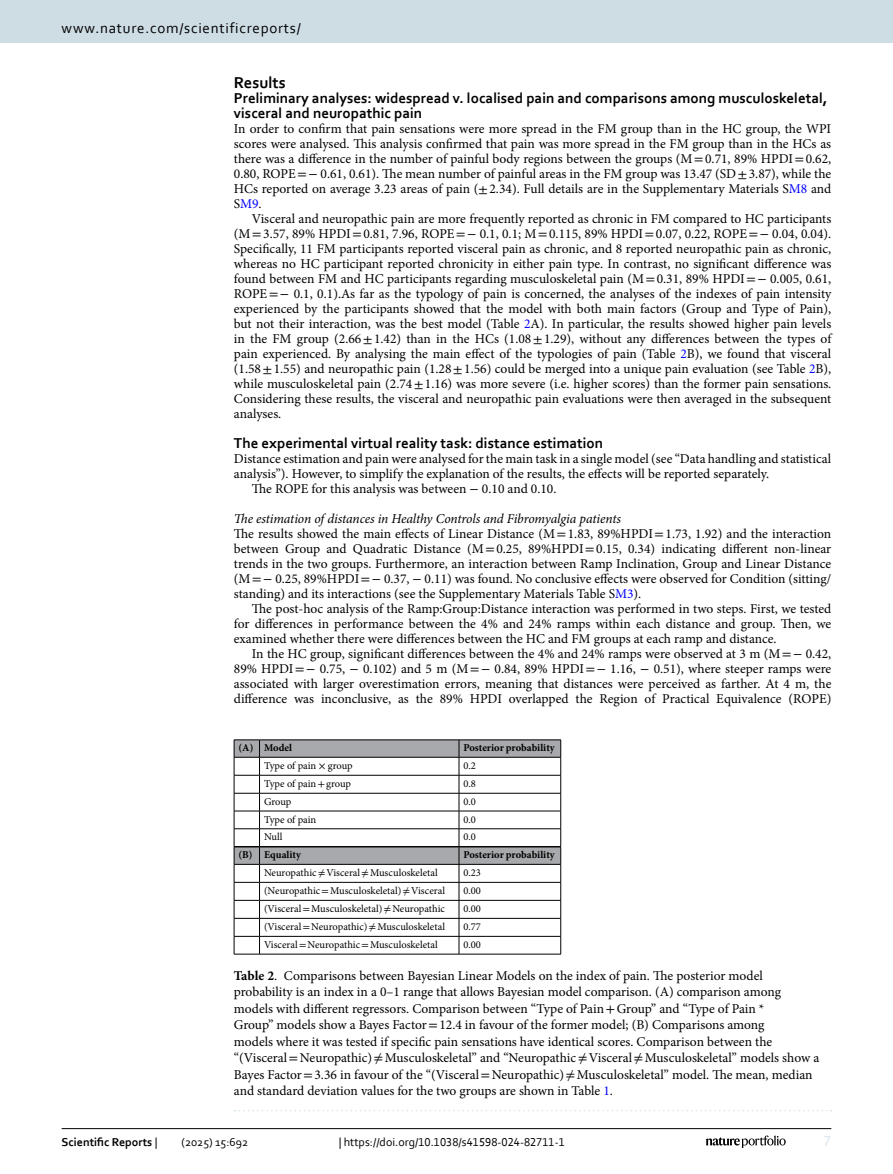
<style>
.page{position:relative;width:893px;height:1174px;background:#fff}
.page>*{position:absolute;margin:0;border:0;box-sizing:border-box;transform-origin:0 0}
.Head_1{font:700 16.5px "Corbel";color:#000}
.Head_2_After_1{font:700 15px/15px "Corbel";color:#000}
.Head_2{font:700 15px "Corbel";color:#000}
.t1{font:15px "Corbel";letter-spacing:.05em;color:#000}
.t2{font:15px "Corbel";color:#d9e4eb}
.Body_Text_Indent{font:13.5px/15px "Minion Pro";color:#000;text-align:justify}
.Body_Text{font:13.5px/15px "Minion Pro";color:#000;text-align:justify}
.Table_Caption{font:13.5px/16.5px "Minion Pro";color:#000}
.Head_3{font:italic 13.5px "Minion Pro";letter-spacing:-.01em;color:#000}
.t3{font:12px "Corbel";color:#000}
.t4{font:700 12px "Corbel";color:#000}
.Table_Body{font:10.5px "Minion Pro";color:#000}
.Table_Head{font:700 10.5px "Minion Pro";letter-spacing:-.005em;color:#000}
.s1{font-family:"STIX"}
.s2{color:#00f}
.s3{font-weight:700}
.s4{font-weight:400}
</style>
<div class="page">
<svg style="left:234px;top:739px;width:327px;height:216px"></svg>
<hr style="left:459px;top:954px;width:102px;height:1px;background:#000">
<svg style="left:235px;top:1110px;width:597px;height:1px"></svg>
<hr style="left:62px;top:1128px;width:769px;height:1px;background:#000">
<svg style="left:706px;top:1135px;width:80px;height:12px"></svg>
<div style="left:0;top:0;width:893px;height:43px;background:#cedde4"></div>
<p class="t1" style="left:62px;top:18px;width:241px">www.nature.com/scientificreports/</p>
<p class="Head_1" style="left:234px;top:72px;width:53px">Results</p>
<p class="Head_2_After_1" style="left:234px;top:90px;width:595px">Preliminary analyses: widespread v. localised pain and comparisons among musculoskeletal, visceral and neuropathic pain</p>
<p class="Body_Text" style="left:234px;top:121px;width:599px">In order to confirm that pain sensations were more spread in the FM group than in the HC group, the WPI scores were analysed. This analysis confirmed that pain was more spread in the FM group than in the HCs as there was a difference in the number of painful body regions between the groups (M<span class="s1">=</span>0.71, 89% HPDI<span class="s1">=</span>0.62, 0.80, ROPE<span class="s1">=−</span> 0.61, 0.61). The mean number of painful areas in the FM group was 13.47 (SD<span class="s1">±</span>3.87), while the HCs reported on average 3.23 areas of pain (<span class="s1">±</span>2.34). Full details are in the Supplementary Materials S<span class="s2">M8</span> and S<span class="s2">M9</span>.</p>
<p class="Body_Text_Indent" style="left:234px;top:211px;width:599px;text-indent:18px">Visceral and neuropathic pain are more frequently reported as chronic in FM compared to HC participants (M<span class="s1">=</span>3.57, 89% HPDI<span class="s1">=</span>0.81, 7.96, ROPE<span class="s1">=−</span> 0.1, 0.1; M<span class="s1">=</span>0.115, 89% HPDI<span class="s1">=</span>0.07, 0.22, ROPE<span class="s1">=−</span> 0.04, 0.04).<br>Specifically, 11 FM participants reported visceral pain as chronic, and 8 reported neuropathic pain as chronic, whereas no HC participant reported chronicity in either pain type. In contrast, no significant difference was found between FM and HC participants regarding musculoskeletal pain (M<span class="s1">=</span>0.31, 89% HPDI<span class="s1">=−</span> 0.005, 0.61, ROPE<span class="s1">=−</span> 0.1, 0.1).As far as the typology of pain is concerned, the analyses of the indexes of pain intensity experienced by the participants showed that the model with both main factors (Group and Type of Pain), but not their interaction, was the best model (Table <span class="s2">2</span>A). In particular, the results showed higher pain levels in the FM group (2.66<span class="s1">±</span>1.42) than in the HCs (1.08<span class="s1">±</span>1.29), without any differences between the types of pain experienced. By analysing the main effect of the typologies of pain (Table <span class="s2">2</span>B), we found that visceral (1.58<span class="s1">±</span>1.55) and neuropathic pain (1.28<span class="s1">±</span>1.56) could be merged into a unique pain evaluation (see Table <span class="s2">2</span>B), while musculoskeletal pain (2.74<span class="s1">±</span>1.16) was more severe (i.e. higher scores) than the former pain sensations.<br>Considering these results, the visceral and neuropathic pain evaluations were then averaged in the subsequent analyses.</p>
<p class="Head_2" style="left:234px;top:434px;width:371px">The experimental virtual reality task: distance estimation</p>
<p class="Body_Text" style="left:234px;top:451px;width:599px">Distance estimation and pain were analysed for the main task in a single model (see “Data handling and statistical analysis”). However, to simplify the explanation of the results, the effects will be reported separately.</p>
<p class="Body_Text_Indent" style="left:252px;top:481px;width:306px">The ROPE for this analysis was between <span class="s1">−</span> 0.10 and 0.10.</p>
<p class="Head_3" style="left:234px;top:509px;width:389px">The estimation of distances in Healthy Controls and Fibromyalgia patients</p>
<p class="Body_Text" style="left:234px;top:526px;width:599px">The results showed the main effects of Linear Distance (M<span class="s1">=</span>1.83, 89%HPDI<span class="s1">=</span>1.73, 1.92) and the interaction between Group and Quadratic Distance (M<span class="s1">=</span>0.25, 89%HPDI<span class="s1">=</span>0.15, 0.34) indicating different non-linear trends in the two groups. Furthermore, an interaction between Ramp Inclination, Group and Linear Distance (M<span class="s1">=−</span> 0.25, 89%HPDI<span class="s1">=−</span> 0.37, <span class="s1">−</span> 0.11) was found. No conclusive effects were observed for Condition (sitting/ standing) and its interactions (see the Supplementary Materials Table S<span class="s2">M3</span>).</p>
<p class="Body_Text_Indent" style="left:234px;top:601px;width:599px;text-indent:18px">The post-hoc analysis of the Ramp:Group:Distance interaction was performed in two steps. First, we tested for differences in performance between the 4% and 24% ramps within each distance and group. Then, we examined whether there were differences between the HC and FM groups at each ramp and distance.</p>
<p class="Body_Text_Indent" style="left:234px;top:646px;width:599px;text-indent:18px">In the HC group, significant differences between the 4% and 24% ramps were observed at 3 m (M<span class="s1">=−</span> 0.42, 89% HPDI<span class="s1">=−</span> 0.75, <span class="s1">−</span> 0.102) and 5 m (M<span class="s1">=−</span> 0.84, 89% HPDI<span class="s1">=−</span> 1.16, <span class="s1">−</span> 0.51), where steeper ramps were associated with larger overestimation errors, meaning that distances were perceived as farther. At 4 m, the difference was inconclusive, as the 89% HPDI overlapped the Region of Practical Equivalence (ROPE)</p>
<p class="Table_Head" style="left:239px;top:740px;width:16px">(A)</p>
<p class="Table_Head" style="left:264px;top:740px;width:30px">Model</p>
<p class="Table_Head" style="left:463px;top:740px;width:93px">Posterior probability</p>
<p class="Table_Body" style="left:264px;top:758px;width:90px">Type of pain <span class="s1">×</span> group</p>
<p class="Table_Body" style="left:463px;top:758px;width:14px">0.2</p>
<p class="Table_Body" style="left:264px;top:776px;width:89px">Type of pain<span class="s1">+</span>group</p>
<p class="Table_Body" style="left:463px;top:776px;width:14px">0.8</p>
<p class="Table_Body" style="left:264px;top:794px;width:29px">Group</p>
<p class="Table_Body" style="left:463px;top:794px;width:14px">0.0</p>
<p class="Table_Body" style="left:264px;top:812px;width:54px">Type of pain</p>
<p class="Table_Body" style="left:463px;top:812px;width:14px">0.0</p>
<p class="Table_Body" style="left:264px;top:830px;width:20px">Null</p>
<p class="Table_Body" style="left:463px;top:830px;width:14px">0.0</p>
<p class="Table_Head" style="left:239px;top:847px;width:16px">(B)</p>
<p class="Table_Head" style="left:264px;top:847px;width:38px">Equality</p>
<p class="Table_Head" style="left:463px;top:847px;width:93px">Posterior probability</p>
<p class="Table_Body" style="left:264px;top:865px;width:175px">Neuropathic<span class="s1">≠</span>Visceral<span class="s1">≠</span>Musculoskeletal</p>
<p class="Table_Body" style="left:463px;top:865px;width:19px">0.23</p>
<p class="Table_Body" style="left:264px;top:883px;width:182px">(Neuropathic<span class="s1">=</span>Musculoskeletal)<span class="s1">≠</span>Visceral</p>
<p class="Table_Body" style="left:463px;top:883px;width:19px">0.00</p>
<p class="Table_Body" style="left:264px;top:901px;width:182px">(Visceral<span class="s1">=</span>Musculoskeletal)<span class="s1">≠</span>Neuropathic</p>
<p class="Table_Body" style="left:463px;top:901px;width:19px">0.00</p>
<p class="Table_Body" style="left:264px;top:919px;width:182px">(Visceral<span class="s1">=</span>Neuropathic)<span class="s1">≠</span>Musculoskeletal</p>
<p class="Table_Body" style="left:463px;top:919px;width:19px">0.77</p>
<p class="Table_Body" style="left:264px;top:937px;width:175px">Visceral<span class="s1">=</span>Neuropathic<span class="s1">=</span>Musculoskeletal</p>
<p class="Table_Body" style="left:463px;top:937px;width:19px">0.00</p>
<p class="Table_Caption" style="left:234px;top:967px;width:587px"><span class="s3">Table 2</span>. Comparisons between Bayesian Linear Models on the index of pain. The posterior model probability is an index in a 0–1 range that allows Bayesian model comparison. (A) comparison among models with different regressors. Comparison between “Type of Pain<span class="s1">+</span>Group” and “Type of Pain *<br>Group” models show a Bayes Factor<span class="s1">=</span>12.4 in favour of the former model; (B) Comparisons among<br>models where it was tested if specific pain sensations have identical scores. Comparison between the “(Visceral<span class="s1">=</span>Neuropathic)<span class="s1">≠</span>Musculoskeletal” and “Neuropathic<span class="s1">≠</span>Visceral<span class="s1">≠</span>Musculoskeletal” models show a Bayes Factor<span class="s1">=</span>3.36 in favour of the “(Visceral<span class="s1">=</span>Neuropathic)<span class="s1">≠</span>Musculoskeletal” model. The mean, median and standard deviation values for the two groups are shown in Table <span class="s2">1</span>.</p>
<p class="t4" style="left:62px;top:1134px;width:97px">Scientific Reports <span class="s4">|</span></p>
<p class="t3" style="left:181px;top:1134px;width:68px">(2025) 15:692</p>
<p class="t3" style="left:339px;top:1134px;width:228px">| https://doi.org/10.1038/s41598-024-82711-1</p>
<p class="t2" style="left:824px;top:1132px;width:9px">7</p>
</div>
